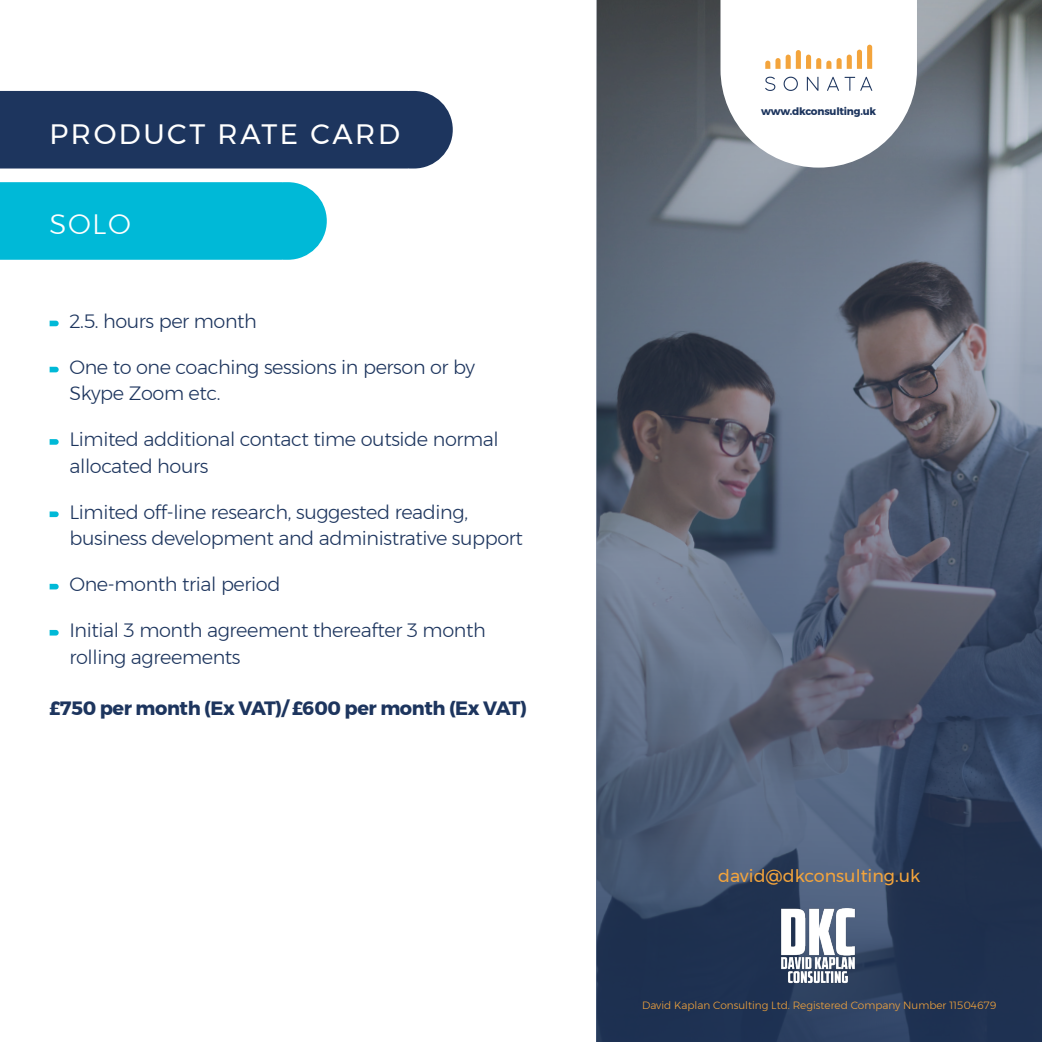
<style>
.page{position:relative;width:1042px;height:1042px;background:#fff}
.page>*{position:absolute;margin:0;border:0;box-sizing:border-box;transform-origin:0 0}
.t1{font:28px "Montserrat";letter-spacing:.09em;color:#fff}
.t2{font:300 28px "Montserrat";color:#fff}
.t3{font:300 19.25px "Montserrat";letter-spacing:-.02em;color:#1d355e}
.t4{font:700 19.25px "Montserrat";letter-spacing:-.02em;color:#1d355e}
.t5{font:17.5px "Montserrat";color:#f3a43c}
.t6{font:300 10.5px "Montserrat";color:#f3a43c}
.t7{font:700 10.5px "Montserrat";letter-spacing:-.02em;color:#1d355e}
</style>
<div class="page">
<div style="left:0;top:91px;width:453px;height:77px;background:#1d355e"></div>
<div style="left:0;top:182px;width:327px;height:78px;background:#00b9d7"></div>
<svg style="left:50px;top:321px;width:9px;height:5px"></svg>
<svg style="left:50px;top:367px;width:9px;height:5px"></svg>
<svg style="left:50px;top:439px;width:9px;height:6px"></svg>
<svg style="left:50px;top:511px;width:9px;height:6px"></svg>
<svg style="left:50px;top:584px;width:9px;height:5px"></svg>
<svg style="left:50px;top:630px;width:9px;height:5px"></svg>
<svg style="left:597px;top:0;width:445px;height:1042px;background:#535e72"></svg>
<img style="left:780px;top:908px;width:75px;height:75px">
<svg style="left:720px;top:0;width:197px;height:168px"></svg>
<p class="t1" style="left:50px;top:112px;width:352px">PRODUCT RATE CARD</p>
<p class="t2" style="left:50px;top:203px;width:83px">SOLO</p>
<p class="t3" style="left:69px;top:307px;width:189px">2.5. hours per month</p>
<p class="t3" style="left:69px;top:353px;width:407px">One to one coaching sessions in person or by</p>
<p class="t3" style="left:69px;top:379px;width:153px">Skype Zoom etc.</p>
<p class="t3" style="left:69px;top:425px;width:431px">Limited additional contact time outside normal</p>
<p class="t3" style="left:69px;top:451px;width:140px">allocated hours</p>
<p class="t3" style="left:69px;top:497px;width:400px">Limited off-line research, suggested reading,</p>
<p class="t3" style="left:69px;top:524px;width:455px">business development and administrative support</p>
<p class="t3" style="left:69px;top:570px;width:212px">One-month trial period</p>
<p class="t3" style="left:69px;top:616px;width:418px">Initial 3 month agreement thereafter 3 month</p>
<p class="t3" style="left:69px;top:642px;width:173px">rolling agreements</p>
<p class="t4" style="left:50px;top:692px;width:479px">£750 per month (Ex VAT)/ £600 per month (Ex VAT)</p>
<p class="t7" style="left:761px;top:102px;width:116px">www.dkconsulting.uk</p>
<p class="t5" style="left:718px;top:863px;width:204px">david@dkconsulting.uk</p>
<p class="t6" style="left:642px;top:997px;width:356px">David Kaplan Consulting Ltd. Registered Company Number 11504679</p>
</div>
